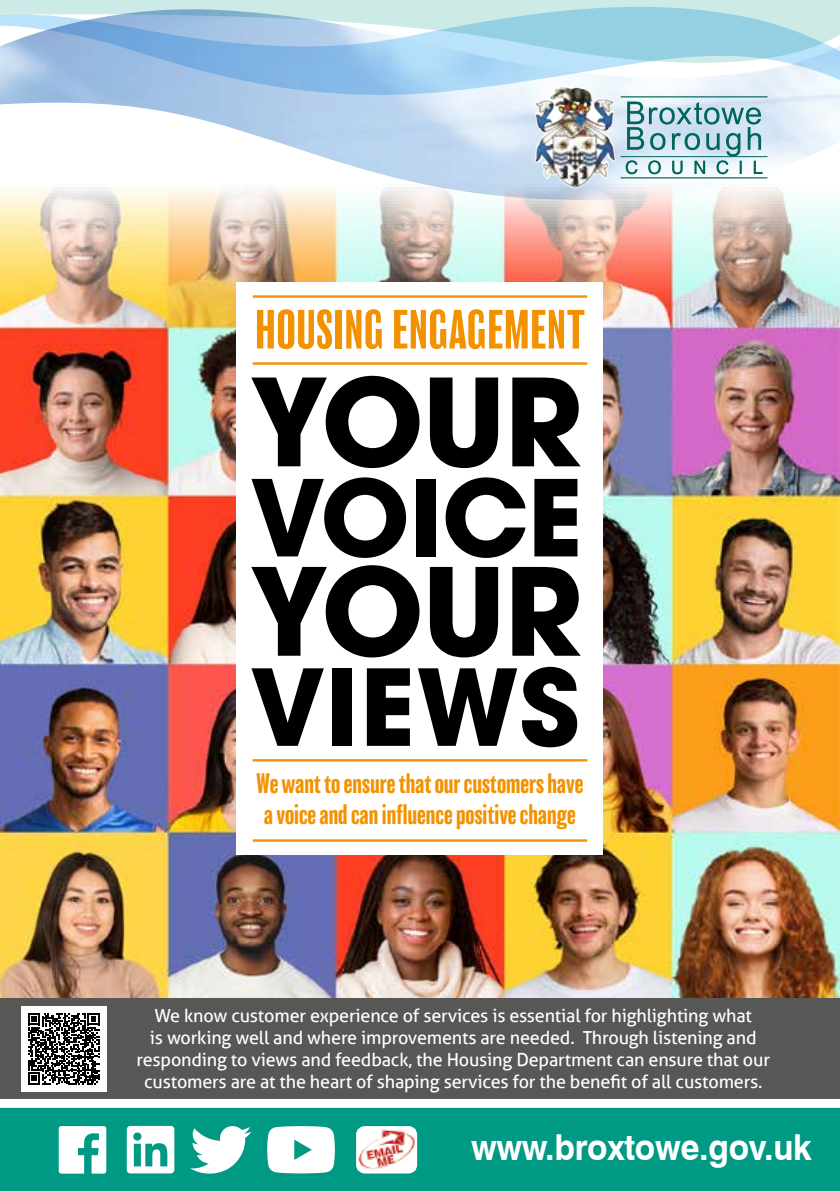
<style>
.page{position:relative;width:840px;height:1191px;background:#fff}
.page>*{position:absolute;margin:0;border:0;box-sizing:border-box;transform-origin:0 0}
.t1{font:700 133.2px "Avant Garde Md ITC";color:#000}
.t2{font:700 116.2px "Avant Garde Md ITC";letter-spacing:.01em;color:#000}
.t3{font:condensed 50.8px "Balboa";letter-spacing:.02em;color:#f39200}
.t4{font:700 35.8px "Swiss 721 BT";letter-spacing:-.01em;color:#fff;scale:.94 1}
.t5{font:condensed 26px/31.2px "Balboa";color:#f39200}
.t6{font:18px/22px "Aller";letter-spacing:-.01em;color:#fff;text-align:center}
</style>
<div class="page">
<img style="left:0;top:202px;width:839px;height:796px">
<img style="left:0;top:97px;width:839px;height:105px">
<svg style="left:0;top:1px;width:839px;height:96px;background:#afd4ea"></svg>
<div style="left:0;top:1107px;width:839px;height:84px;background:#009984"></div>
<svg style="left:625px;top:101px;width:137px;height:73px;background:#a8c9d1"></svg>
<hr style="left:620px;top:156px;width:147px;height:1px;background:#006657">
<hr style="left:620px;top:177px;width:147px;height:1px;background:#006657">
<hr style="left:620px;top:96px;width:147px;height:1px;background:#006657">
<img style="left:530px;top:83px;width:88px;height:109px">
<div style="left:0;top:1108px;width:9px;height:83px;background:#009984"></div>
<svg style="left:190px;top:1126px;width:61px;height:47px"></svg>
<svg style="left:59px;top:1126px;width:47px;height:47px"></svg>
<div style="left:356px;top:1126px;width:61px;height:47px;background:#fff;border-radius:9px"></div>
<img style="left:356px;top:1128px;width:59px;height:43px">
<svg style="left:267px;top:1126px;width:68px;height:47px"></svg>
<svg style="left:127px;top:1125px;width:47px;height:48px"></svg>
<div style="left:0;top:998px;width:839px;height:101px;background:#575756"></div>
<div style="left:236px;top:282px;width:367px;height:573px;background:#fff"></div>
<hr style="left:252px;top:295px;width:335px;height:3px;background:#f39200">
<hr style="left:252px;top:839px;width:335px;height:2px;background:#f39200">
<hr style="left:252px;top:362px;width:335px;height:3px;background:#f39200">
<hr style="left:252px;top:759px;width:335px;height:2px;background:#f39200">
<div style="left:21px;top:1006px;width:85px;height:85px;background:#fff"></div>
<svg style="left:28px;top:1013px;width:71px;height:71px"></svg>
<p class="t3" style="left:255px;top:303px;width:331px">HOUSING ENGAGEMENT</p>
<p class="t1" style="left:252px;top:341px;width:331px">YOUR</p>
<p class="t2" style="left:252px;top:447px;width:331px">VOICE</p>
<p class="t1" style="left:252px;top:530px;width:331px">YOUR</p>
<p class="t2" style="left:252px;top:636px;width:329px">VIEWS</p>
<p class="t5" style="left:256px;top:768px;width:328px">We want to ensure that our customers have a voice and can influence positive change</p>
<p class="t6" style="left:136px;top:1005px;width:634px">We know customer experience of services is essential for highlighting what<br>is working well and where improvements are needed. Through listening and responding to views and feedback, the Housing Department can ensure that our customers are at the heart of shaping services for the benefit of all customers.</p>
<p class="t4" style="left:471px;top:1125px;width:364px">www.broxtowe.gov.uk</p>
</div>
